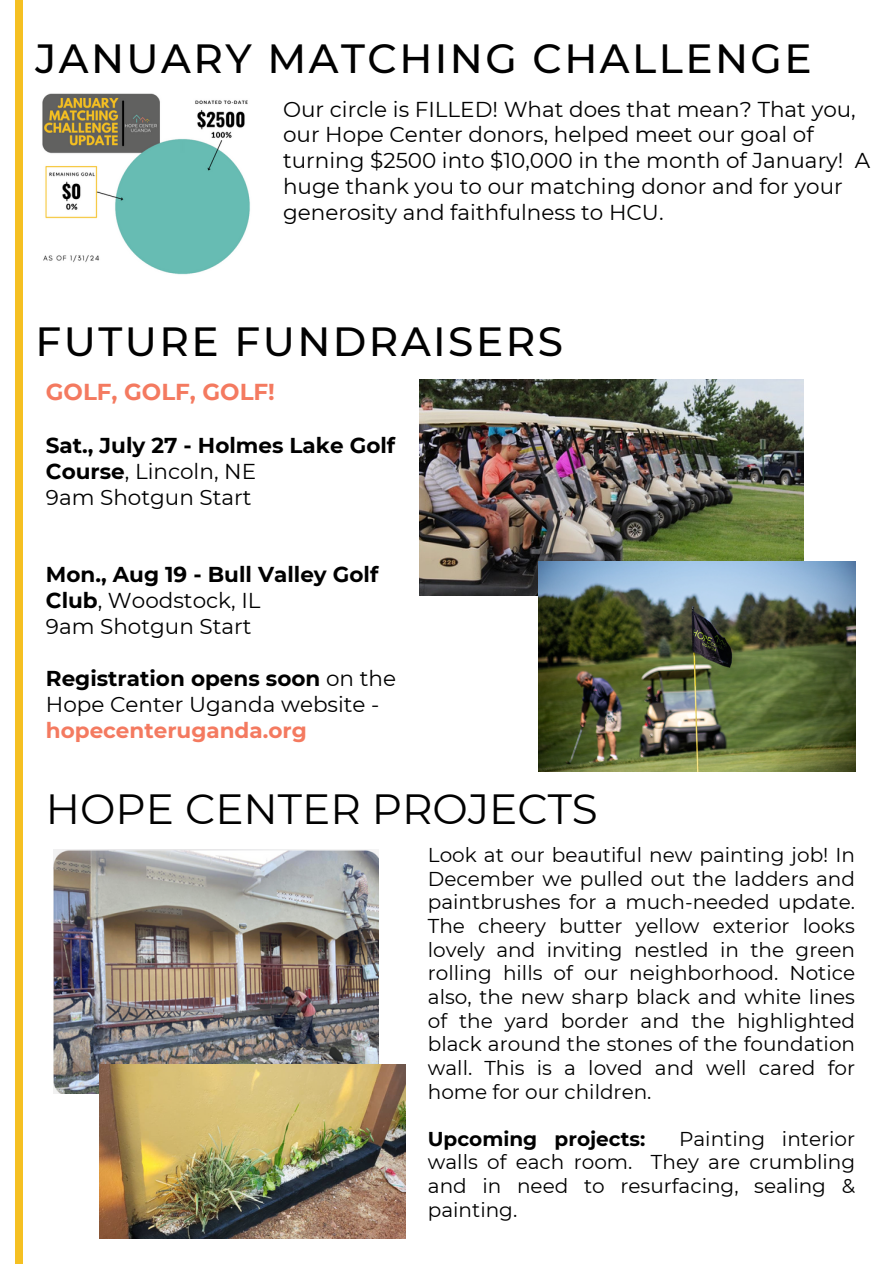
<style>
.page{position:relative;width:894px;height:1264px;background:#fff}
.page>*{position:absolute;margin:0;border:0;box-sizing:border-box;transform-origin:0 0}
.t1{font:42.15px "Montserrat";color:#010101}
.t2{font:500 40.65px "Montserrat";letter-spacing:.06em;color:#010101}
.t3{font:700 22.95px "Montserrat";color:#f47a60}
.t4{font:21.45px/25.8px "Montserrat";color:#000}
.t5{font:700 21.45px/25.8px "Montserrat";color:#000}
.t6{font:700 21.45px "Montserrat";color:#f47a60}
.t7{font:19.95px/23.7px "Montserrat";color:#000;text-align:justify}
.t8{font:700 19.95px "Montserrat";color:#000}
.s1{font-weight:400}
.s2{font-weight:700}
</style>
<div class="page">
<div style="left:15px;top:0;width:8px;height:1263px;background:#f5c022"></div>
<img style="left:42px;top:93px;width:208px;height:182px">
<img style="left:419px;top:379px;width:384px;height:216px">
<img style="left:538px;top:561px;width:316px;height:210px">
<img style="left:53px;top:849px;width:326px;height:244px">
<img style="left:99px;top:1064px;width:306px;height:174px">
<h2 class="t2" style="left:36px;top:33px;width:777px">JANUARY MATCHING CHALLENGE</h2>
<p class="t4" style="left:283px;top:96px;width:588px">Our circle is FILLED! What does that mean? That you, our Hope Center donors, helped meet our goal of turning $2500 into $10,000 in the month of January! A huge thank you to our matching donor and for your generosity and faithfulness to HCU.</p>
<h2 class="t2" style="left:36px;top:316px;width:529px">FUTURE FUNDRAISERS</h2>
<p class="t3" style="left:46px;top:377px;width:230px">GOLF, GOLF, GOLF!</p>
<p class="t5" style="left:46px;top:432px;width:351px">Sat., July 27 - Holmes Lake Golf<br>Course<span class="s1">, Lincoln, NE<br>9am Shotgun Start</span></p>
<p class="t5" style="left:46px;top:561px;width:334px">Mon., Aug 19 - Bull Valley Golf<br>Club<span class="s1">, Woodstock, IL<br>9am Shotgun Start</span></p>
<p class="t4" style="left:46px;top:665px;width:351px"><span class="s2">Registration opens soon</span> on the<br>Hope Center Uganda website -</p>
<p class="t6" style="left:46px;top:716px;width:262px">hopecenteruganda.org</p>
<h1 class="t1" style="left:46px;top:783px;width:553px">HOPE CENTER PROJECTS</h1>
<p class="t7" style="left:428px;top:843px;width:428px">Look at our beautiful new painting job! In December we pulled out the ladders and paintbrushes for a much-needed update.<br>The cheery butter yellow exterior looks lovely and inviting nestled in the green rolling hills of our neighborhood. Notice also, the new sharp black and white lines of the yard border and the highlighted black around the stones of the foundation wall. This is a loved and well cared for home for our children.</p>
<p class="t8" style="left:428px;top:1126px;width:219px">Upcoming projects:</p>
<p class="t7" style="left:428px;top:1126px;width:428px;text-indent:251px">Painting interior walls of each room. They are crumbling and in need to resurfacing, sealing &amp; painting.</p>
</div>
